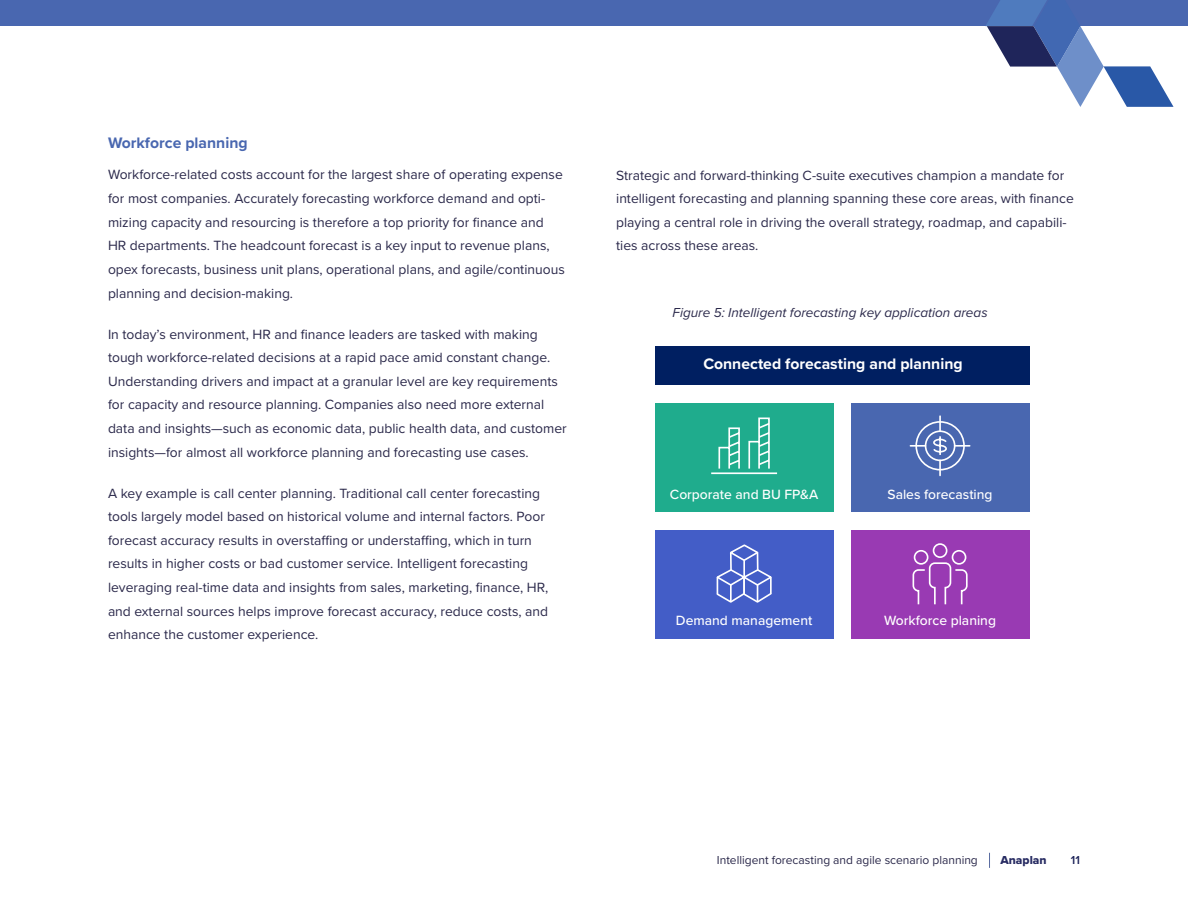
<style>
.page{position:relative;width:1188px;height:918px;background:#fff}
.page>*{position:absolute;margin:0;border:0;box-sizing:border-box;transform-origin:0 0}
.Body_Copy{font:700 15.75px "Proxima Nova";color:#fff}
.Body_Copy-2{font:700 15.75px "Proxima Nova";color:#4967b0}
.Body_Copy-3{font:13.8px/23.7px "Proxima Nova";color:#2a284a}
.Body_Copy-4{font:500 13.8px "Proxima Nova";color:#fff}
.Body_Copy-5{font:italic 13.5px "Proxima Nova";color:#2a284a}
.h1_-_title{font:12px "Proxima Nova";color:#2a284a}
.h1_-_title-2{font:12px "Proxima Nova Extrabld";color:#272b62}
.t1{font:600 12px "Proxima Nova";color:#1f255a}
</style>
<div class="page">
<svg style="left:989px;top:853px;width:1px;height:15px"></svg>
<div style="left:0;top:0;width:1188px;height:26px;background:#4967b0"></div>
<svg style="left:985px;top:0;width:189px;height:107px"></svg>
<div style="left:655px;top:346px;width:374px;height:39px;background:#001f61"></div>
<div style="left:655px;top:403px;width:178px;height:109px;background:#1fac8d"></div>
<div style="left:655px;top:530px;width:178px;height:109px;background:#435dc7"></div>
<div style="left:851px;top:403px;width:178px;height:109px;background:#4967b0"></div>
<div style="left:851px;top:530px;width:178px;height:109px;background:#993ab3"></div>
<svg style="left:718px;top:417px;width:52px;height:52px"></svg>
<hr style="left:711px;top:472px;width:66px;height:2px;background:#fff">
<svg style="left:910px;top:416px;width:60px;height:59px"></svg>
<div style="left:925px;top:430px;width:30px;height:31px;border:2px solid #fff;border-radius:50%"></div>
<svg style="left:716px;top:544px;width:56px;height:59px"></svg>
<svg style="left:912px;top:543px;width:56px;height:62px"></svg>
<p class="Body_Copy-2" style="left:108px;top:131px;width:141px">Workforce planning</p>
<p class="Body_Copy-3" style="left:108px;top:162px;width:458px">Workforce-related costs account for the largest share of operating expense for most companies. Accurately forecasting workforce demand and opti&shy;mizing capacity and resourcing is therefore a top priority for finance and HR departments. The headcount forecast is a key input to revenue plans, opex forecasts, business unit plans, operational plans, and agile/continuous planning and decision-making.</p>
<p class="Body_Copy-3" style="left:108px;top:321px;width:460px">In today’s environment, HR and finance leaders are tasked with making tough workforce-related decisions at a rapid pace amid constant change.<br>Understanding drivers and impact at a granular level are key requirements for capacity and resource planning. Companies also need more external data and insights—such as economic data, public health data, and customer insights—for almost all workforce planning and forecasting use cases.</p>
<p class="Body_Copy-3" style="left:108px;top:480px;width:442px">A key example is call center planning. Traditional call center forecasting tools largely model based on historical volume and internal factors. Poor forecast accuracy results in overstaffing or understaffing, which in turn results in higher costs or bad customer service. Intelligent forecasting leveraging real-time data and insights from sales, marketing, finance, HR, and external sources helps improve forecast accuracy, reduce costs, and enhance the customer experience.</p>
<p class="Body_Copy-3" style="left:616px;top:162px;width:459px">Strategic and forward-thinking C-suite executives champion a mandate for intelligent forecasting and planning spanning these core areas, with finance playing a central role in driving the overall strategy, roadmap, and capabili&shy;ties across these areas.</p>
<p class="Body_Copy-5" style="left:673px;top:303px;width:317px">Figure 5: Intelligent forecasting key application areas</p>
<p class="Body_Copy" style="left:703px;top:352px;width:261px">Connected forecasting and planning</p>
<p class="Body_Copy-4" style="left:670px;top:484px;width:150px">Corporate and BU FP&amp;A</p>
<p class="Body_Copy-4" style="left:888px;top:484px;width:107px">Sales forecasting</p>
<p class="Body_Copy-4" style="left:676px;top:611px;width:138px">Demand management</p>
<p class="Body_Copy-4" style="left:884px;top:611px;width:114px">Workforce planing</p>
<p class="h1_-_title" style="left:717px;top:851px;width:262px">Intelligent forecasting and agile scenario planning</p>
<p class="h1_-_title-2" style="left:1000px;top:851px;width:48px">Anaplan</p>
<p class="t1" style="left:1071px;top:851px;width:11px">11</p>
</div>
